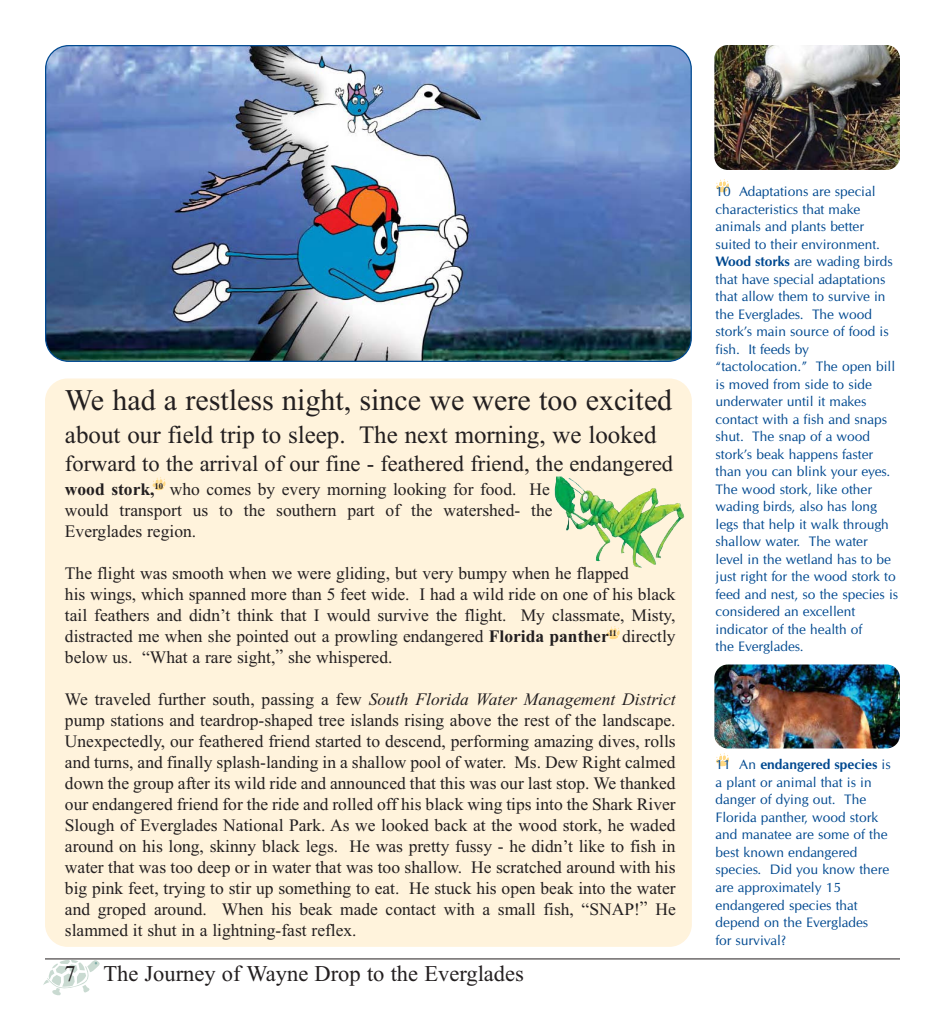
<style>
.page{position:relative;width:945px;height:1018px;background:#fff}
.page>*{position:absolute;margin:0;border:0;box-sizing:border-box;transform-origin:0 0}
.t1{font:30px "Times New Roman E";color:#231f20}
.t2{font:25px "Times New Roman E";color:#231f20}
.t3{font:22.5px "Times New Roman E";color:#231f20}
.t4{font:17.5px/21px "Times New Roman E";color:#231f20}
.t5{font:13.75px/17.5px "Optima E";color:#004990}
.s1{font-weight:700}
.s2{font-style:italic}
</style>
<div class="page">
<div style="left:45px;top:378px;width:647px;height:568px;background:#fff3dc;border-radius:22px"></div>
<img style="left:45px;top:45px;width:647px;height:317px">
<svg style="left:152px;top:477px;width:13px;height:13px"></svg>
<svg style="left:607px;top:626px;width:13px;height:13px"></svg>
<svg style="left:716px;top:753px;width:13px;height:13px"></svg>
<svg style="left:716px;top:179px;width:13px;height:13px"></svg>
<svg style="left:43px;top:959px;width:58px;height:36px"></svg>
<hr style="left:45px;top:958px;width:855px;height:1px;background:#231f20">
<img style="left:563px;top:478px;width:121px;height:80px">
<img style="left:715px;top:45px;width:185px;height:125px;border-radius:13px">
<img style="left:714px;top:664px;width:186px;height:84px;border-radius:13px">
<h1 class="t1" style="left:65px;top:383px;width:609px">We had a restless night, since we were too excited</h1>
<h2 class="t2" style="left:65px;top:420px;width:593px">about our field trip to sleep. The next morning, we looked</h2>
<p class="t3" style="left:65px;top:450px;width:610px">forward to the arrival of our fine - feathered friend, the endangered</p>
<p class="t4" style="left:65px;top:478px;width:489px"><span class="s1">wood stork,</span><sup>10</sup> who comes by every morning looking for food. He would transport us to the southern part of the watershed- the<br>Everglades region.</p>
<p class="t4" style="left:65px;top:562px;width:612px">The flight was smooth when we were gliding, but very bumpy when he flapped<br>his wings, which spanned more than 5 feet wide. I had a wild ride on one of his black tail feathers and didn’t think that I would survive the flight. My classmate, Misty, distracted me when she pointed out a prowling endangered <span class="s1">Florida panther</span><sup>11</sup> directly below us. “What a rare sight,” she whispered.</p>
<p class="t4" style="left:65px;top:688px;width:612px;text-align:justify">We traveled further south, passing a few <span class="s2">South Florida Water Management District </span>pump stations and teardrop-shaped tree islands rising above the rest of the landscape.<br>Unexpectedly, our feathered friend started to descend, performing amazing dives, rolls and turns, and finally splash-landing in a shallow pool of water. Ms. Dew Right calmed down the group after its wild ride and announced that this was our last stop. We thanked our endangered friend for the ride and rolled off his black wing tips into the Shark River Slough of Everglades National Park. As we looked back at the wood stork, he waded around on his long, skinny black legs. He was pretty fussy - he didn’t like to fish in water that was too deep or in water that was too shallow. He scratched around with his big pink feet, trying to stir up something to eat. He stuck his open beak into the water and groped around. When his beak made contact with a small fish, “SNAP!” He slammed it shut in a lightning-fast reflex.</p>
<p class="t3" style="left:65px;top:960px;width:461px">7 The Journey of Wayne Drop to the Everglades</p>
<p class="t5" style="left:716px;top:183px;width:184px">10 Adaptations are special characteristics that make animals and plants better suited to their environment.<br><span class="s1">Wood storks</span> are wading birds that have special adaptations that allow them to survive in the Everglades. The wood stork’s main source of food is fish. It feeds by “tactolocation.” The open bill is moved from side to side underwater until it makes contact with a fish and snaps shut. The snap of a wood stork’s beak happens faster than you can blink your eyes.<br>The wood stork, like other wading birds, also has long legs that help it walk through shallow water. The water level in the wetland has to be just right for the wood stork to feed and nest, so the species is considered an excellent indicator of the health of<br>the Everglades.</p>
<p class="t5" style="left:716px;top:756px;width:177px">11 An <span class="s1">endangered species</span> is a plant or animal that is in danger of dying out. The<br>Florida panther, wood stork and manatee are some of the best known endangered species. Did you know there are approximately 15 endangered species that depend on the Everglades<br>for survival?</p>
</div>
